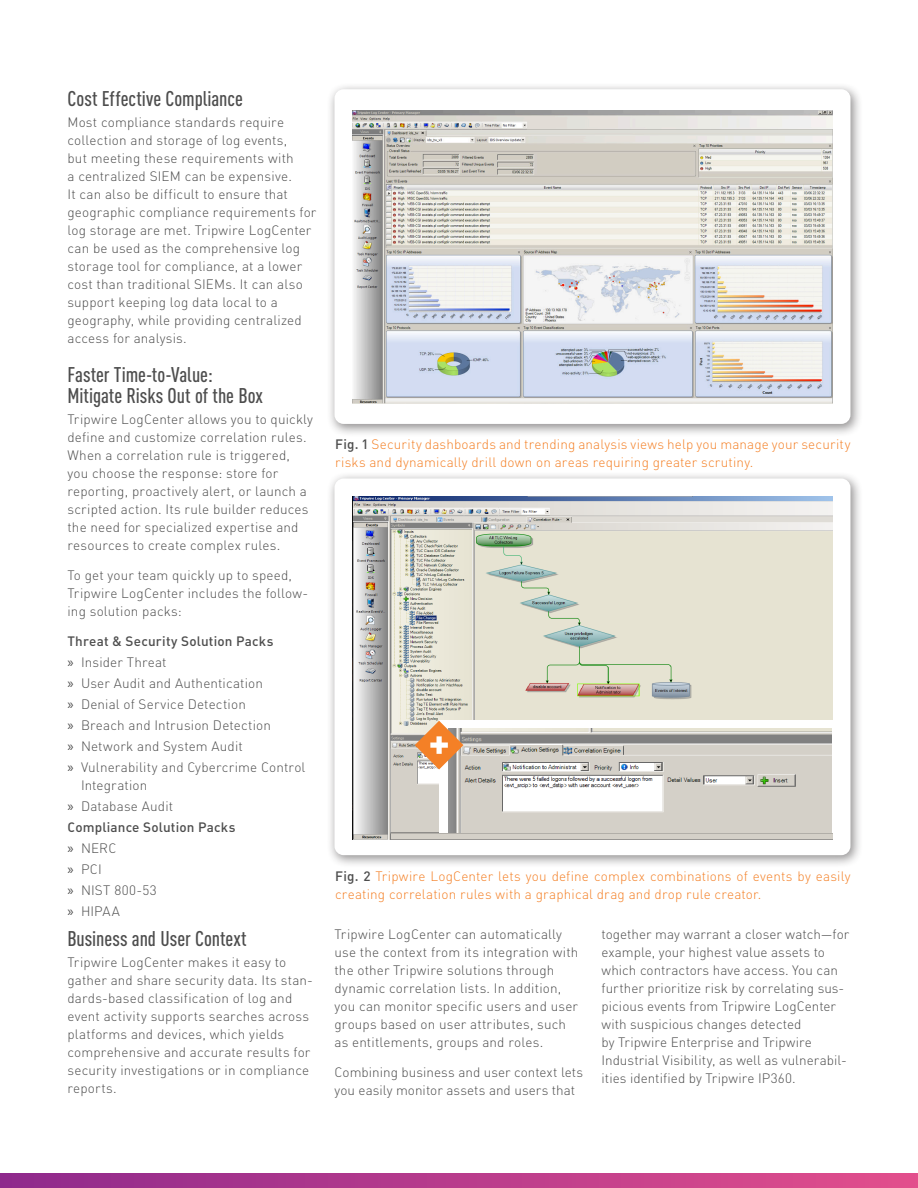
<style>
.page{position:relative;width:918px;height:1188px;background:#fff}
.page>*{position:absolute;margin:0;border:0;box-sizing:border-box;transform-origin:0 0}
.t1{font:500 condensed 21px/21px "DIN Pro";color:#4d4d4d}
.BODY{font:300 13.5px/18px "DIN Pro";letter-spacing:.01em;color:#4d4d4d}
.Caption_Image{font:300 13.5px/18px "DIN Pro";letter-spacing:.015em;color:#f48026}
.BODY-2{font:500 13.5px "DIN Pro";letter-spacing:.01em;color:#4d4d4d}
.BODY-3{font:300 13.5px "DIN Pro";letter-spacing:.035em;color:#4d4d4d}
.s1{font-family:"Myriad Pro";font-weight:400;font-size:14.7px}
.s2{font-weight:500;color:#4d4d4d}
</style>
<div class="page">
<div style="left:327px;top:471px;width:536px;height:397px;background:#231f20;opacity:.5"></div>
<div style="left:334px;top:478px;width:516px;height:377px;background:#fff;border-radius:9px"></div>
<img style="left:353px;top:496px;width:479px;height:343px">
<div style="left:439px;top:721px;width:393px;height:112px;background:#fff"></div>
<img style="left:448px;top:729px;width:383px;height:103px">
<svg style="left:415px;top:721px;width:48px;height:48px;background:#dea77a"></svg>
<div style="left:437px;top:736px;width:5px;height:18px;background:#fff"></div>
<div style="left:430px;top:743px;width:18px;height:5px;background:#fff"></div>
<div style="left:327px;top:82px;width:536px;height:355px;background:#231f20;opacity:.5"></div>
<div style="left:334px;top:89px;width:516px;height:335px;background:#fff;border-radius:9px"></div>
<img style="left:353px;top:111px;width:479px;height:293px">
<svg style="left:0;top:1173px;width:918px;height:15px;background:#b83b8c"></svg>
<h2 class="t1" style="left:68px;top:88px;width:177px">Cost Effective Compliance</h2>
<p class="BODY" style="left:68px;top:113px;width:250px">Most compliance standards require collection and storage of log events,<br>but meeting these requirements with<br>a centralized SIEM can be expensive.<br>It can also be difficult to ensure that geographic compliance requirements for log storage are met. Tripwire LogCenter can be used as the comprehensive log storage tool for compliance, at a lower cost than traditional SIEMs. It can also support keeping log data local to a geography, while providing centralized access for analysis.</p>
<h2 class="t1" style="left:68px;top:364px;width:197px">Faster Time-to-Value:<br>Mitigate Risks Out of the Box</h2>
<p class="BODY" style="left:68px;top:410px;width:247px">Tripwire LogCenter allows you to quickly define and customize correlation rules.<br>When a correlation rule is triggered, you choose the response: store for reporting, proactively alert, or launch a scripted action. Its rule builder reduces the need for specialized expertise and resources to create complex rules.</p>
<p class="BODY" style="left:68px;top:566px;width:242px">To get your team quickly up to speed,<br>Tripwire LogCenter includes the follow&shy;ing solution packs:</p>
<p class="BODY-2" style="left:68px;top:632px;width:207px">Threat &amp; Security Solution Packs</p>
<p class="BODY" style="left:68px;top:653px;width:101px"><span class="s1">»</span> Insider Threat</p>
<p class="BODY" style="left:68px;top:674px;width:197px"><span class="s1">»</span> User Audit and Authentication</p>
<p class="BODY" style="left:68px;top:695px;width:180px"><span class="s1">»</span> Denial of Service Detection</p>
<p class="BODY" style="left:68px;top:716px;width:205px"><span class="s1">»</span> Breach and Intrusion Detection</p>
<p class="BODY" style="left:68px;top:737px;width:177px"><span class="s1">»</span> Network and System Audit</p>
<p class="BODY" style="left:81px;top:758px;width:226px;text-indent:-14px"><span class="s1">»</span> Vulnerability and Cybercrime Control<br>Integration</p>
<p class="BODY" style="left:68px;top:797px;width:107px"><span class="s1">»</span> Database Audit</p>
<p class="BODY-2" style="left:68px;top:818px;width:169px">Compliance Solution Packs</p>
<p class="BODY" style="left:68px;top:839px;width:50px"><span class="s1">»</span> NERC</p>
<p class="BODY" style="left:68px;top:860px;width:36px"><span class="s1">»</span> PCI</p>
<p class="BODY-3" style="left:68px;top:881px;width:91px"><span class="s1">»</span> NIST 800-53</p>
<p class="BODY" style="left:68px;top:902px;width:54px"><span class="s1">»</span> HIPAA</p>
<h2 class="t1" style="left:68px;top:928px;width:181px">Business and User Context</h2>
<p class="BODY" style="left:68px;top:953px;width:247px">Tripwire LogCenter makes it easy to gather and share security data. Its stan&shy;dards-based classification of log and event activity supports searches across platforms and devices, which yields comprehensive and accurate results for security investigations or in compliance reports.</p>
<p class="Caption_Image" style="left:335px;top:435px;width:517px"><span class="s2">Fig. 1</span> Security dashboards and trending analysis views help you manage your security risks and dynamically drill down on areas requiring greater scrutiny.</p>
<p class="Caption_Image" style="left:335px;top:866px;width:517px"><span class="s2">Fig. 2</span> Tripwire LogCenter lets you define complex combinations of events by easily creating correlation rules with a graphical drag and drop rule creator.</p>
<p class="BODY" style="left:334px;top:924px;width:245px">Tripwire LogCenter can automatically use the context from its integration with the other Tripwire solutions through dynamic correlation lists. In addition, you can monitor specific users and user groups based on user attributes, such as entitlements, groups and roles.</p>
<p class="BODY" style="left:334px;top:1062px;width:250px">Combining business and user context lets you easily monitor assets and users that</p>
<p class="BODY" style="left:602px;top:924px;width:249px">together may warrant a closer watch—for example, your highest value assets to which contractors have access. You can further prioritize risk by correlating sus&shy;picious events from Tripwire LogCenter with suspicious changes detected<br>by Tripwire Enterprise and Tripwire Industrial Visibility, as well as vulnerabil&shy;ities identified by Tripwire IP360.</p>
</div>
